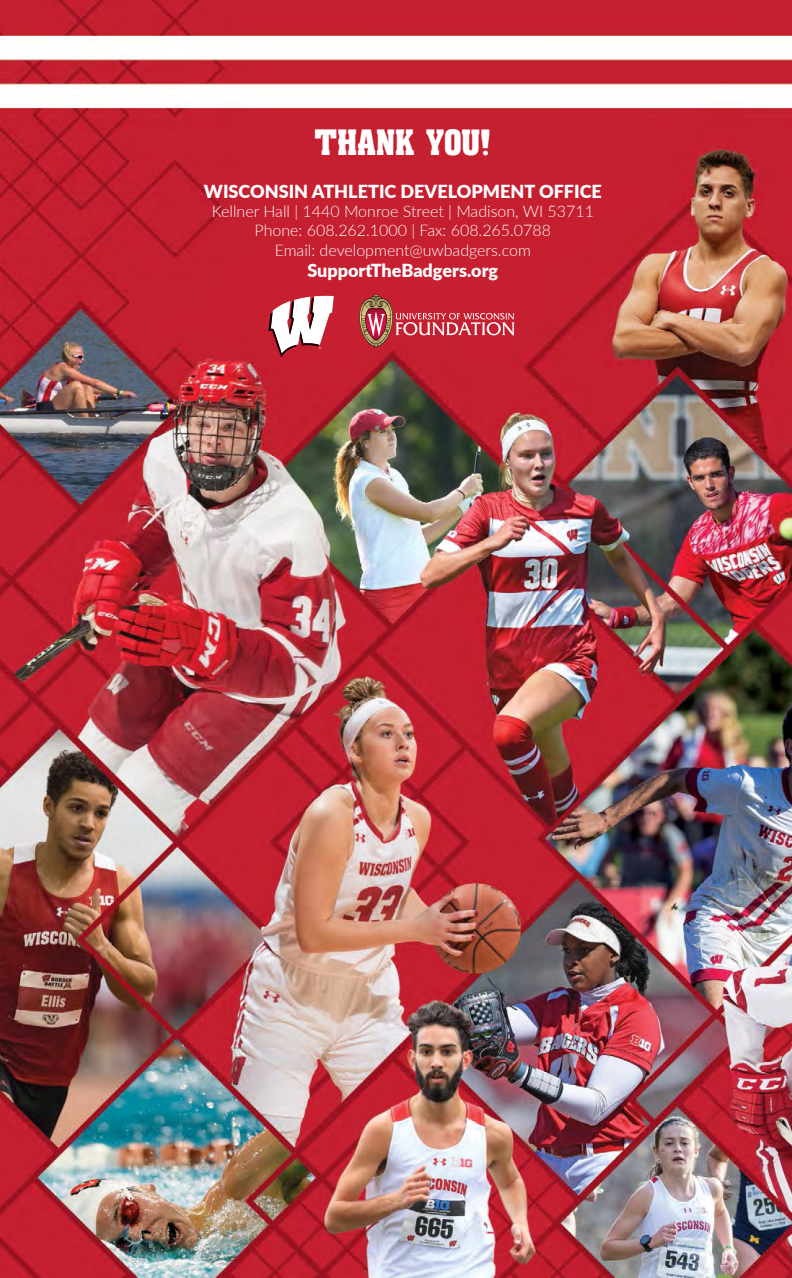
<style>
.page{position:relative;width:792px;height:1278px;background:#fff}
.page>*{position:absolute;margin:0;border:0;box-sizing:border-box;transform-origin:0 0}
.t1{font:38px "W Isconsin";letter-spacing:.025em;color:#fff}
.t2{font:900 18px "Lato";color:#fff}
.t3{font:300 16px "Lato";color:#fff}
</style>
<div class="page">
<img style="left:0;top:0;width:792px;height:1278px">
<svg style="left:359px;top:294px;width:156px;height:54px;background:#c5404a"></svg>
<svg style="left:268px;top:296px;width:66px;height:61px"></svg>
<p class="t1" style="left:315px;top:121px;width:177px">THANK YOU!</p>
<p class="t2" style="left:204px;top:178px;width:399px">WISCONSIN ATHLETIC DEVELOPMENT OFFICE</p>
<p class="t3" style="left:212px;top:200px;width:384px">Kellner Hall | 1440 Monroe Street | Madison, WI 53711</p>
<p class="t3" style="left:255px;top:220px;width:298px">Phone: 608.262.1000 | Fax: 608.265.0788</p>
<p class="t3" style="left:275px;top:239px;width:258px">Email: development@uwbadgers.com</p>
<p class="t2" style="left:307px;top:257px;width:192px">SupportTheBadgers.org</p>
</div>
